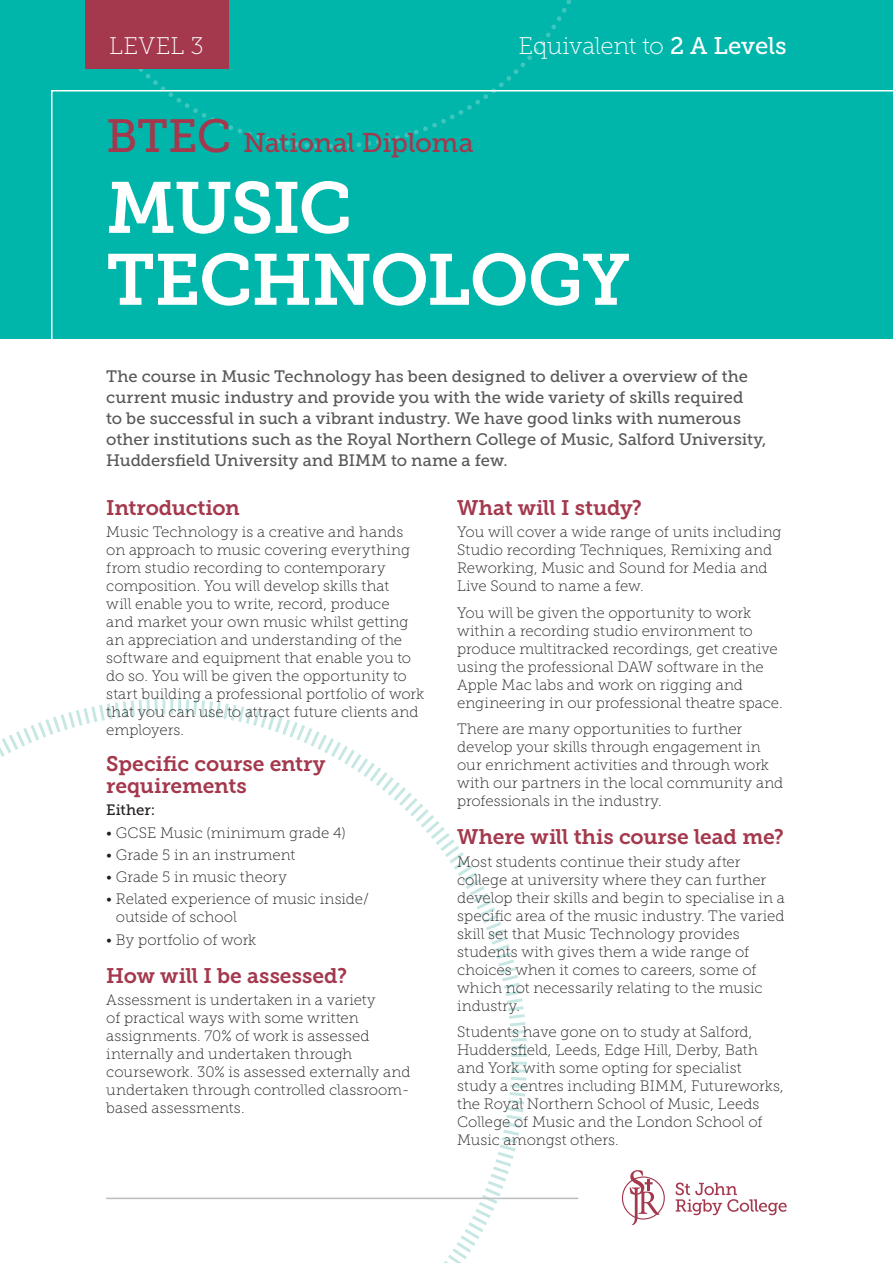
<style>
.page{position:relative;width:893px;height:1263px;background:#fff}
.page>*{position:absolute;margin:0;border:0;box-sizing:border-box;transform-origin:0 0}
.t1{font:71.85px/71.8px "Museo Slab 700";letter-spacing:-.02em;color:#fff}
.t2{font:27px "Museo Slab 500";letter-spacing:-.02em;color:#a4384d}
.t3{font:24px "Museo Slab 100";letter-spacing:-.01em;color:#fff}
.t4{font:21px/22.5px "Museo Slab 700";letter-spacing:-.005em;color:#a4384d}
.t5{font:16.5px/21px "Museo Slab 500";letter-spacing:-.005em;color:#57585a}
.t6{font:15px/18px "Museo Slab 100";color:#231f20}
.t7{font:15px "Museo Slab 500";color:#231f20}
.s1{font-family:"Museo Slab 500"}
.s2{font-size:46.5px}
</style>
<div class="page">
<svg style="left:0;top:699px;width:528px;height:564px"></svg>
<div style="left:0;top:0;width:893px;height:338px;background:#00b5aa"></div>
<svg style="left:138px;top:0;width:434px;height:90px"></svg>
<svg style="left:51px;top:90px;width:842px;height:249px"></svg>
<hr style="left:106px;top:1197px;width:472px;height:2px;background:#bcbdc0">
<div style="left:85px;top:0;width:143px;height:69px;background:#a4384d"></div>
<svg style="left:676px;top:1182px;width:111px;height:33px"></svg>
<svg style="left:622px;top:1170px;width:43px;height:55px"></svg>
<h3 class="t3" style="left:109px;top:33px;width:96px">LEVEL 3</h3>
<h3 class="t3" style="left:519px;top:33px;width:270px">Equivalent to <span class="s1">2 A Levels</span></h3>
<h2 class="t2" style="left:106px;top:128px;width:369px"><span class="s2">BTEC</span> National Diploma</h2>
<h1 class="t1" style="left:106px;top:173px;width:525px">MUSIC<br>TECHNOLOGY</h1>
<p class="t5" style="left:106px;top:366px;width:662px">The course in Music Technology has been designed to deliver a overview of the current music industry and provide you with the wide variety of skills required<br>to be successful in such a vibrant industry. We have good links with numerous other institutions such as the Royal Northern College of Music, Salford University, Huddersfield University and BIMM to name a few.</p>
<h3 class="t4" style="left:106px;top:497px;width:135px">Introduction</h3>
<p class="t6" style="left:106px;top:523px;width:319px">Music Technology is a creative and hands on approach to music covering everything from studio recording to contemporary composition. You will develop skills that<br>will enable you to write, record, produce<br>and market your own music whilst getting an appreciation and understanding of the software and equipment that enable you to do so. You will be given the opportunity to start building a professional portfolio of work that you can use to attract future clients and employers.</p>
<h3 class="t4" style="left:106px;top:752px;width:221px">Specific course entry requirements</h3>
<p class="t7" style="left:106px;top:802px;width:50px">Either:</p>
<p class="t6" style="left:106px;top:823px;width:241px">• GCSE Music (minimum grade 4)</p>
<p class="t6" style="left:106px;top:846px;width:190px">• Grade 5 in an instrument</p>
<p class="t6" style="left:106px;top:868px;width:182px">• Grade 5 in music theory</p>
<p class="t6" style="left:116px;top:890px;width:255px;text-indent:-10px">• Related experience of music inside/ outside of school</p>
<p class="t6" style="left:106px;top:930px;width:151px">• By portfolio of work</p>
<h3 class="t4" style="left:106px;top:964px;width:242px">How will I be assessed?</h3>
<p class="t6" style="left:106px;top:991px;width:306px">Assessment is undertaken in a variety<br>of practical ways with some written assignments. 70% of work is assessed internally and undertaken through coursework. 30% is assessed externally and undertaken through controlled classroom&shy;based assessments.</p>
<h3 class="t4" style="left:457px;top:497px;width:186px">What will I study?</h3>
<p class="t6" style="left:457px;top:523px;width:326px">You will cover a wide range of units including Studio recording Techniques, Remixing and Reworking, Music and Sound for Media and Live Sound to name a few.</p>
<p class="t6" style="left:457px;top:604px;width:327px">You will be given the opportunity to work within a recording studio environment to produce multitracked recordings, get creative using the professional DAW software in the Apple Mac labs and work on rigging and engineering in our professional theatre space.</p>
<p class="t6" style="left:457px;top:720px;width:328px">There are many opportunities to further develop your skills through engagement in our enrichment activities and through work with our partners in the local community and professionals in the industry.</p>
<h3 class="t4" style="left:457px;top:826px;width:328px">Where will this course lead me?</h3>
<p class="t6" style="left:457px;top:852px;width:329px">Most students continue their study after college at university where they can further develop their skills and begin to specialise in a specific area of the music industry. The varied skill set that Music Technology provides students with gives them a wide range of choices when it comes to careers, some of which not necessarily relating to the music industry.</p>
<p class="t6" style="left:457px;top:1023px;width:328px">Students have gone on to study at Salford, Huddersfield, Leeds, Edge Hill, Derby, Bath and York with some opting for specialist study a centres including BIMM, Futureworks, the Royal Northern School of Music, Leeds College of Music and the London School of Music amongst others.</p>
</div>
